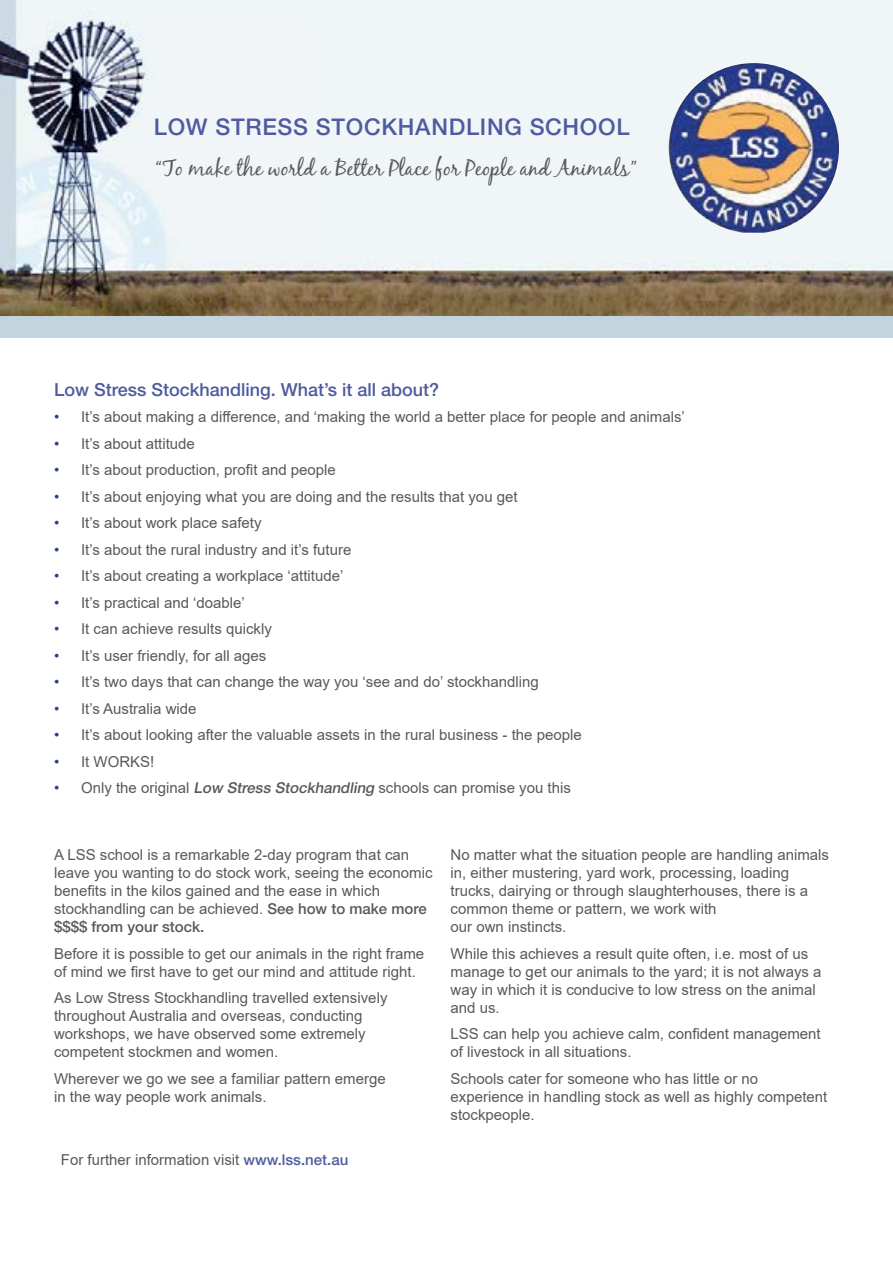
<style>
.page{position:relative;width:893px;height:1263px;background:#fff}
.page>*{position:absolute;margin:0;border:0;box-sizing:border-box;transform-origin:0 0}
.t1{font:500 23.1px "Helvetica Neue";letter-spacing:.03em;color:#4f5b9e}
.t2{font:22.05px "Black Jack";color:#58595b}
.t3{font:500 18px "Helvetica Neue";color:#4f5b9e}
.t4{font:15px/18px "Arial";color:#58595b}
.t5{font:500 15px "Helvetica Neue";color:#58595b}
.s1{color:#25408f}
.s2{font-family:"Helvetica Neue";font-weight:500;font-style:italic}
.s3{font-family:"Helvetica Neue";font-weight:500}
.s4{font-family:"Helvetica Neue";font-weight:500;color:#4f5b9e}
</style>
<div class="page">
<img style="left:0;top:0;width:893px;height:316px">
<img style="left:669px;top:63px;width:170px;height:170px">
<div style="left:0;top:316px;width:893px;height:22px;background:#c2d4dd"></div>
<h1 class="t1" style="left:154px;top:113px;width:477px">LOW STRESS STOCKHANDLING SCHOOL</h1>
<h2 class="t2" style="left:156px;top:155px;width:483px">“To make the world a Better Place for People and Animals”</h2>
<p class="t3" style="left:54px;top:378px;width:387px">Low Stress Stockhandling. What’s it all about?</p>
<p class="t4" style="left:54px;top:408px;width:632px"><span class="s1">•</span> It’s about making a difference, and ‘making the world a better place for people and animals’</p>
<p class="t4" style="left:54px;top:434px;width:142px"><span class="s1">•</span> It’s about attitude</p>
<p class="t4" style="left:54px;top:461px;width:283px"><span class="s1">•</span> It’s about production, profit and people</p>
<p class="t4" style="left:54px;top:487px;width:465px"><span class="s1">•</span> It’s about enjoying what you are doing and the results that you get</p>
<p class="t4" style="left:54px;top:514px;width:209px"><span class="s1">•</span> It’s about work place safety</p>
<p class="t4" style="left:54px;top:540px;width:299px"><span class="s1">•</span> It’s about the rural industry and it’s future</p>
<p class="t4" style="left:54px;top:567px;width:291px"><span class="s1">•</span> It’s about creating a workplace ‘attitude’</p>
<p class="t4" style="left:54px;top:593px;width:192px"><span class="s1">•</span> It’s practical and ‘doable’</p>
<p class="t4" style="left:54px;top:620px;width:219px"><span class="s1">•</span> It can achieve results quickly</p>
<p class="t4" style="left:54px;top:646px;width:214px"><span class="s1">•</span> It’s user friendly, for all ages</p>
<p class="t4" style="left:54px;top:673px;width:486px"><span class="s1">•</span> It’s two days that can change the way you ‘see and do’ stockhandling</p>
<p class="t4" style="left:54px;top:699px;width:144px"><span class="s1">•</span> It’s Australia wide</p>
<p class="t4" style="left:54px;top:726px;width:529px"><span class="s1">•</span> It’s about looking after the valuable assets in the rural business - the people</p>
<p class="t4" style="left:54px;top:752px;width:102px"><span class="s1">•</span> It WORKS!</p>
<p class="t4" style="left:54px;top:779px;width:518px"><span class="s1">•</span> Only the original <span class="s2">Low Stress Stockhandling</span> schools can promise you this</p>
<p class="t4" style="left:54px;top:846px;width:380px">A LSS school is a remarkable 2-day program that can leave you wanting to do stock work, seeing the economic benefits in the kilos gained and the ease in which stockhandling can be achieved. <span class="s3">See how to make more</span></p>
<p class="t5" style="left:54px;top:918px;width:152px">$$$$ from your stock.</p>
<p class="t4" style="left:54px;top:944px;width:372px">Before it is possible to get our animals in the right frame of mind we first have to get our mind and attitude right.</p>
<p class="t4" style="left:54px;top:989px;width:335px">As Low Stress Stockhandling travelled extensively throughout Australia and overseas, conducting workshops, we have observed some extremely competent stockmen and women.</p>
<p class="t4" style="left:54px;top:1069px;width:333px">Wherever we go we see a familiar pattern emerge in the way people work animals.</p>
<p class="t4" style="left:61px;top:1150px;width:289px">For further information visit <span class="s4">www.lss.net.au</span></p>
<p class="t4" style="left:451px;top:846px;width:380px">No matter what the situation people are handling animals in, either mustering, yard work, processing, loading trucks, dairying or through slaughterhouses, there is a common theme or pattern, we work with<br>our own instincts.</p>
<p class="t4" style="left:451px;top:944px;width:373px">While this achieves a result quite often, i.e. most of us manage to get our animals to the yard; it is not always a way in which it is conducive to low stress on the animal and us.</p>
<p class="t4" style="left:451px;top:1025px;width:372px">LSS can help you achieve calm, confident management of livestock in all situations.</p>
<p class="t4" style="left:451px;top:1069px;width:378px">Schools cater for someone who has little or no experience in handling stock as well as highly competent stockpeople.</p>
</div>
